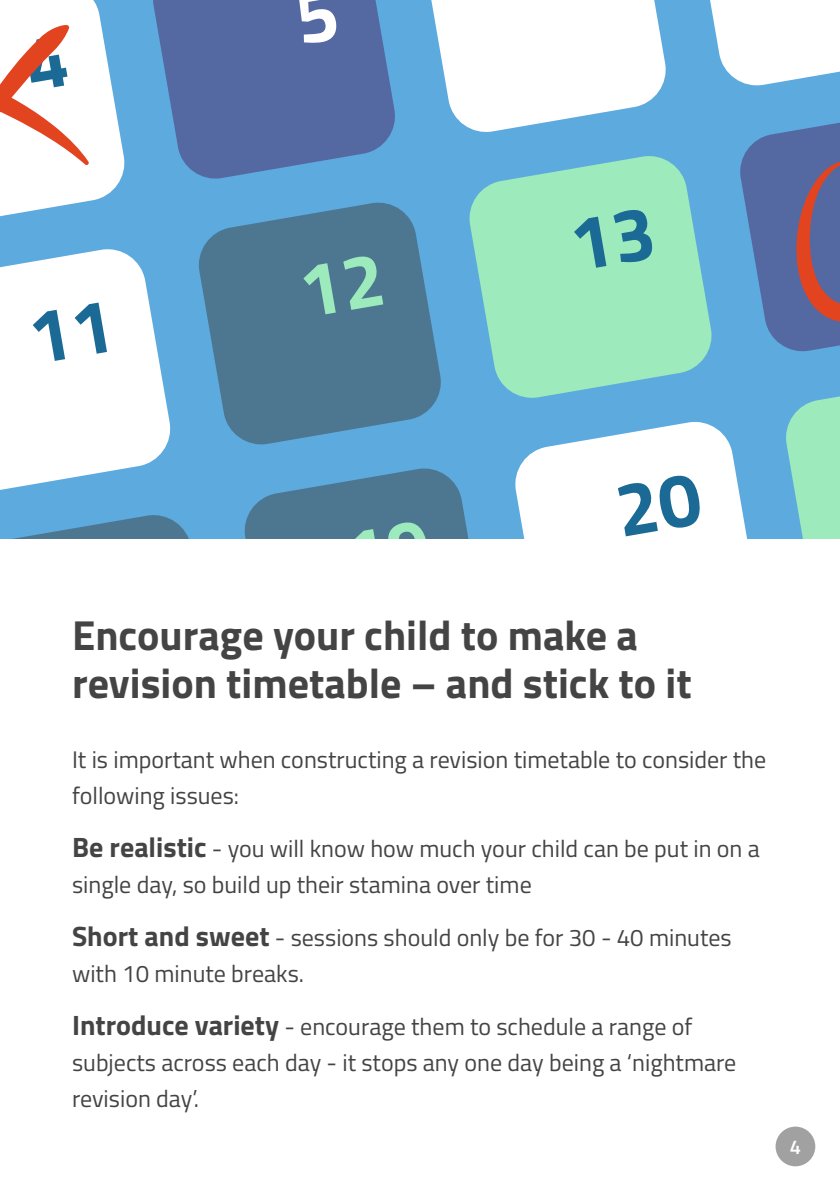
<style>
.page{position:relative;width:840px;height:1191px;background:#fff}
.page>*{position:absolute;margin:0;border:0;box-sizing:border-box;transform-origin:0 0}
.Heading{font:700 42px/48px "Titillium";color:#444}
.Body_Text{font:24px/36px "Titillium";color:#444}
.t1{font:600 20px "Titillium";color:#fff}
.s1{font-weight:700;font-size:28px}
</style>
<div class="page">
<div style="left:0;top:0;width:839px;height:539px;background:#5daadf"></div>
<svg style="left:153px;top:0;width:242px;height:179px;fill:#5469a1"></svg>
<svg style="left:431px;top:0;width:235px;height:132px"></svg>
<svg style="left:710px;top:0;width:129px;height:86px"></svg>
<svg style="left:0;top:249px;width:171px;height:241px;fill:#fff"></svg>
<svg style="left:199px;top:202px;width:242px;height:243px;fill:#4d7791"></svg>
<svg style="left:469px;top:156px;width:243px;height:242px;fill:#9deabc"></svg>
<svg style="left:12px;top:515px;width:177px;height:24px"></svg>
<svg style="left:786px;top:396px;width:53px;height:143px"></svg>
<svg style="left:740px;top:123px;width:99px;height:229px"></svg>
<div style="left:775px;top:1126px;width:39px;height:40px;background:#a1a1a1;border-radius:50%"></div>
<svg style="left:0;top:0;width:125px;height:217px"></svg>
<div style="left:295px;top:0;width:43px;height:45px;background:#5469a1"></div>
<div style="left:31px;top:302px;width:76px;height:61px;background:#fff"></div>
<div style="left:301px;top:254px;width:82px;height:63px;background:#4d7791"></div>
<div style="left:572px;top:207px;width:82px;height:63px;background:#9deabc"></div>
<svg style="left:244px;top:468px;width:225px;height:71px"></svg>
<svg style="left:515px;top:421px;width:232px;height:118px"></svg>
<p class="Heading" style="left:72px;top:609px;width:620px">Encourage your child to make a revision timetable – and stick to it</p>
<p class="Body_Text" style="left:72px;top:740px;width:695px">It is important when constructing a revision timetable to consider the following issues:</p>
<p class="Body_Text" style="left:72px;top:829px;width:688px"><span class="s1">Be realistic</span> - you will know how much your child can be put in on a single day, so build up their stamina over time</p>
<p class="Body_Text" style="left:72px;top:918px;width:660px"><span class="s1">Short and sweet</span> - sessions should only be for 30 - 40 minutes with 10 minute breaks.</p>
<p class="Body_Text" style="left:72px;top:1007px;width:665px"><span class="s1">Introduce variety</span> - encourage them to schedule a range of subjects across each day - it stops any one day being a ‘nightmare revision day’.</p>
<p class="t1" style="left:789px;top:1132px;width:13px">4</p>
</div>
